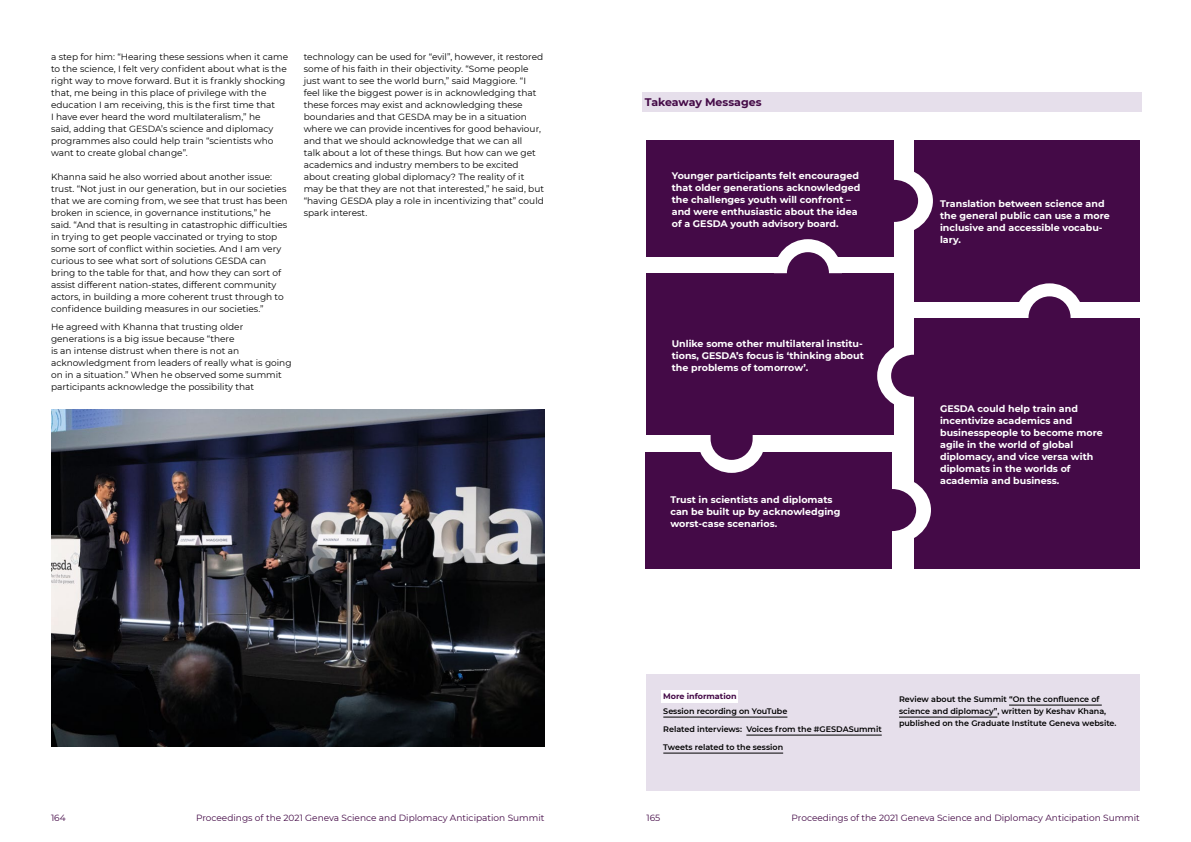
<style>
.page{position:relative;width:1191px;height:842px;background:#fff}
.page>*{position:absolute;margin:0;border:0;box-sizing:border-box;transform-origin:0 0}
.t1{font:700 11px "Montserrat";color:#440a47}
.t2{font:700 9.5px/12px "Montserrat";color:#fff}
.t3{font:9px/12px "Montserrat";color:#000}
.t4{font:9px "Montserrat";color:#440a47}
.t5{font:600 8px/12px "Montserrat";color:#000}
.t6{font:700 8px "Montserrat";color:#440a47}
</style>
<div class="page">
<div style="left:646px;top:140px;width:247px;height:117px;background:#440a47"></div>
<div style="left:646px;top:274px;width:247px;height:161px;background:#440a47"></div>
<div style="left:914px;top:140px;width:226px;height:161px;background:#440a47"></div>
<svg style="left:774px;top:239px;width:68px;height:35px"></svg>
<div style="left:914px;top:318px;width:225px;height:250px;background:#440a47"></div>
<svg style="left:877px;top:342px;width:37px;height:68px"></svg>
<div style="left:645px;top:452px;width:246px;height:116px;background:#440a47"></div>
<svg style="left:700px;top:435px;width:63px;height:38px"></svg>
<svg style="left:1015px;top:283px;width:68px;height:35px"></svg>
<div style="left:646px;top:674px;width:493px;height:117px;background:#e6dfeb"></div>
<div style="left:662px;top:690px;width:76px;height:12px;background:#fff"></div>
<hr style="left:663px;top:717px;width:124px;height:1px;background:#000">
<hr style="left:746px;top:735px;width:135px;height:1px;background:#000">
<hr style="left:663px;top:753px;width:120px;height:1px;background:#000">
<hr style="left:1009px;top:705px;width:92px;height:1px;background:#000">
<hr style="left:899px;top:717px;width:98px;height:1px;background:#000">
<svg style="left:893px;top:167px;width:40px;height:68px"></svg>
<svg style="left:891px;top:476px;width:40px;height:68px"></svg>
<div style="left:642px;top:93px;width:499px;height:19px;background:#e6dfeb"></div>
<img style="left:51px;top:409px;width:493px;height:337px">
<p class="t3" style="left:51px;top:50px;width:238px">a step for him: “Hearing these sessions when it came to the science, I felt very confident about what is the right way to move forward. But it is frankly shocking that, me being in this place of privilege with the education I am receiving, this is the first time that<br>I have ever heard the word multilateralism,” he<br>said, adding that GESDA’s science and diplomacy programmes also could help train “scientists who want to create global change”.</p>
<p class="t3" style="left:51px;top:170px;width:238px">Khanna said he also worried about another issue: trust. “Not just in our generation, but in our societies that we are coming from, we see that trust has been broken in science, in governance institutions,” he said. “And that is resulting in catastrophic difficulties in trying to get people vaccinated or trying to stop some sort of conflict within societies. And I am very curious to see what sort of solutions GESDA can bring to the table for that, and how they can sort of assist different nation-states, different community actors, in building a more coherent trust through to confidence building measures in our societies.”</p>
<p class="t3" style="left:51px;top:320px;width:242px">He agreed with Khanna that trusting older generations is a big issue because “there<br>is an intense distrust when there is not an acknowledgment from leaders of really what is going on in a situation.” When he observed some summit participants acknowledge the possibility that</p>
<p class="t3" style="left:304px;top:50px;width:242px">technology can be used for “evil”, however, it restored some of his faith in their objectivity. “Some people just want to see the world burn,” said Maggiore. “I feel like the biggest power is in acknowledging that these forces may exist and acknowledging these boundaries and that GESDA may be in a situation where we can provide incentives for good behaviour, and that we should acknowledge that we can all<br>talk about a lot of these things. But how can we get academics and industry members to be excited about creating global diplomacy? The reality of it may be that they are not that interested,” he said, but “having GESDA play a role in incentivizing that” could spark interest.</p>
<p class="t1" style="left:645px;top:94px;width:118px">Takeaway Messages</p>
<p class="t2" style="left:672px;top:169px;width:190px">Younger participants felt encouraged that older generations acknowledged the challenges youth will confront – and were enthusiastic about the idea of a GESDA youth advisory board.</p>
<p class="t2" style="left:672px;top:337px;width:193px;text-align:justify">Unlike some other multilateral institu&shy;tions, GESDA’s focus is ‘thinking about the problems of tomorrow’.</p>
<p class="t2" style="left:670px;top:493px;width:172px">Trust in scientists and diplomats can be built up by acknowledging worst-case scenarios.</p>
<p class="t2" style="left:940px;top:197px;width:171px">Translation between science and the general public can use a more inclusive and accessible vocabu&shy;lary.</p>
<p class="t2" style="left:940px;top:402px;width:164px">GESDA could help train and incentivize academics and businesspeople to become more agile in the world of global diplomacy, and vice versa with diplomats in the worlds of academia and business.</p>
<p class="t6" style="left:663px;top:690px;width:75px">More information</p>
<p class="t5" style="left:663px;top:705px;width:126px">Session recording on YouTube</p>
<p class="t5" style="left:663px;top:723px;width:220px">Related interviews: Voices from the #GESDASummit</p>
<p class="t5" style="left:663px;top:741px;width:121px">Tweets related to the session</p>
<p class="t5" style="left:899px;top:693px;width:219px">Review about the Summit “On the confluence of science and diplomacy”, written by Keshav Khana, published on the Graduate Institute Geneva website.</p>
<p class="t4" style="left:51px;top:811px;width:16px">164</p>
<p class="t4" style="left:196px;top:811px;width:350px">Proceedings of the 2021 Geneva Science and Diplomacy Anticipation Summit</p>
<p class="t4" style="left:646px;top:811px;width:15px">165</p>
<p class="t4" style="left:791px;top:811px;width:350px">Proceedings of the 2021 Geneva Science and Diplomacy Anticipation Summit</p>
</div>
